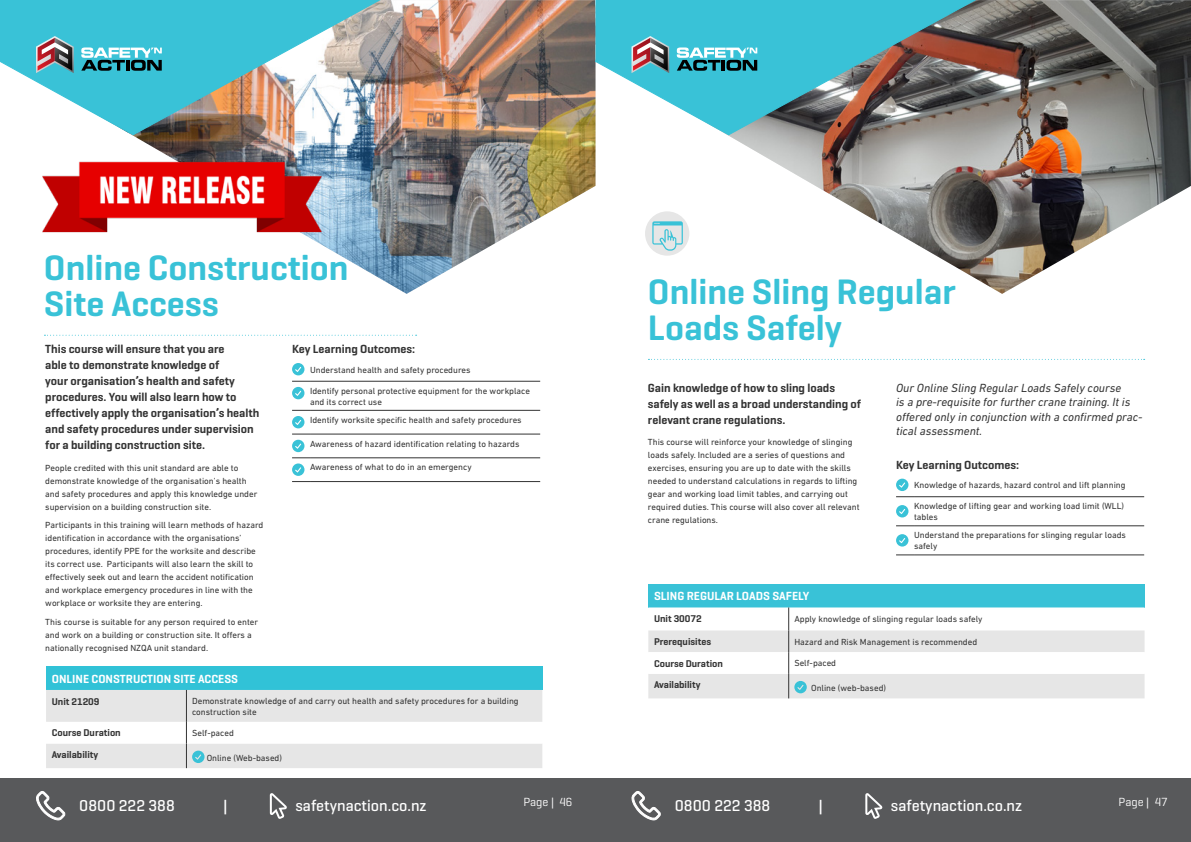
<style>
.page{position:relative;width:1191px;height:842px;background:#fff}
.page>*{position:absolute;margin:0;border:0;box-sizing:border-box;transform-origin:0 0}
.t1{font:600 36px/36px "Geogrotesque";color:#39c2d7}
.t2{font:500 16px "Geogrotesque";color:#fff}
.t3{font:600 12px/16px "Geogrotesque";color:#333}
.t4{font:italic 12px/14.4px "DIN Next LT Pro";color:#333}
.t5{font:600 12px "Geogrotesque";color:#fff}
.t6{font:12px "Geogrotesque";color:#fff}
.t7{font:600 10px "Geogrotesque";color:#333}
.t8{font:9px/13px "DIN Next LT Pro";color:#333}
</style>
<div class="page">
<div style="left:595px;top:778px;width:596px;height:64px;background:#58595b"></div>
<svg style="left:632px;top:791px;width:29px;height:30px"></svg>
<svg style="left:865px;top:793px;width:17px;height:26px"></svg>
<div style="left:0;top:778px;width:595px;height:64px;background:#58595b"></div>
<svg style="left:36px;top:791px;width:30px;height:30px"></svg>
<svg style="left:270px;top:793px;width:17px;height:26px"></svg>
<img style="left:134px;top:0;width:461px;height:294px">
<svg style="left:44px;top:335px;width:372px;height:1px"></svg>
<hr style="left:310px;top:381px;width:230px;height:1px;background:#333">
<hr style="left:310px;top:410px;width:230px;height:1px;background:#333">
<hr style="left:310px;top:434px;width:230px;height:1px;background:#333">
<hr style="left:310px;top:458px;width:230px;height:1px;background:#333">
<hr style="left:310px;top:481px;width:230px;height:1px;background:#333">
<svg style="left:292px;top:363px;width:12px;height:12px"></svg>
<svg style="left:292px;top:381px;width:18px;height:18px"></svg>
<svg style="left:292px;top:410px;width:18px;height:18px"></svg>
<svg style="left:292px;top:434px;width:18px;height:18px"></svg>
<svg style="left:292px;top:458px;width:18px;height:24px"></svg>
<img style="left:0;top:0;width:479px;height:136px">
<svg style="left:36px;top:36px;width:38px;height:37px"></svg>
<svg style="left:81px;top:47px;width:81px;height:24px;background:#569da8"></svg>
<div style="left:46px;top:667px;width:496px;height:23px;background:#31c2d7"></div>
<svg style="left:46px;top:690px;width:496px;height:78px"></svg>
<img style="left:42px;top:137px;width:294px;height:113px">
<svg style="left:595px;top:0;width:596px;height:294px"></svg>
<hr style="left:914px;top:496px;width:230px;height:1px;background:#333">
<svg style="left:896px;top:526px;width:18px;height:1px"></svg>
<hr style="left:914px;top:526px;width:230px;height:1px;background:#333">
<svg style="left:896px;top:555px;width:18px;height:1px"></svg>
<hr style="left:914px;top:555px;width:230px;height:1px;background:#333">
<svg style="left:896px;top:479px;width:18px;height:18px"></svg>
<svg style="left:896px;top:505px;width:12px;height:12px"></svg>
<svg style="left:896px;top:534px;width:12px;height:12px"></svg>
<div style="left:648px;top:584px;width:496px;height:23px;background:#39c2d7"></div>
<svg style="left:648px;top:607px;width:496px;height:91px"></svg>
<svg style="left:648px;top:359px;width:496px;height:1px"></svg>
<div style="left:645px;top:211px;width:44px;height:45px;background:#e6e6e6;border-radius:50%"></div>
<svg style="left:652px;top:221px;width:31px;height:30px"></svg>
<svg style="left:595px;top:0;width:479px;height:136px;background:#699ca2"></svg>
<svg style="left:631px;top:36px;width:38px;height:37px"></svg>
<svg style="left:677px;top:47px;width:80px;height:24px"></svg>
<h1 class="t1" style="left:44px;top:250px;width:306px">Online Construction<br>Site Access</h1>
<p class="t3" style="left:45px;top:341px;width:215px">This course will ensure that you are<br>able to demonstrate knowledge of<br>your organisation’s health and safety procedures. You will also learn how to effectively apply the organisation’s health and safety procedures under supervision for a building construction site.</p>
<p class="t8" style="left:45px;top:461px;width:214px">People credited with this unit standard are able to demonstrate knowledge of the organisation’s health and safety procedures and apply this knowledge under supervision on a building construction site.</p>
<p class="t8" style="left:45px;top:519px;width:220px">Participants in this training will learn methods of hazard identification in accordance with the organisations’ procedures, identify PPE for the worksite and describe its correct use. Participants will also learn the skill to effectively seek out and learn the accident notification and workplace emergency procedures in line with the workplace or worksite they are entering.</p>
<p class="t8" style="left:45px;top:615px;width:214px">This course is suitable for any person required to enter and work on a building or construction site. It offers a nationally recognised NZQA unit standard.</p>
<h3 class="t3" style="left:292px;top:341px;width:125px">Key Learning Outcomes:</h3>
<p class="t8" style="left:310px;top:363px;width:162px">Understand health and safety procedures</p>
<p class="t8" style="left:310px;top:385px;width:221px;line-height:11px">Identify personal protective equipment for the workplace and its correct use</p>
<p class="t8" style="left:310px;top:413px;width:213px">Identify worksite specific health and safety procedures</p>
<p class="t8" style="left:310px;top:437px;width:211px">Awareness of hazard identification relating to hazards</p>
<p class="t8" style="left:310px;top:461px;width:163px">Awareness of what to do in an emergency</p>
<h3 class="t5" style="left:52px;top:671px;width:188px">ONLINE CONSTRUCTION SITE ACCESS</h3>
<p class="t7" style="left:52px;top:695px;width:49px">Unit 21209</p>
<p class="t8" style="left:192px;top:695px;width:328px;line-height:11px">Demonstrate knowledge of and carry out health and safety procedures for a building construction site</p>
<p class="t7" style="left:52px;top:727px;width:71px">Course Duration</p>
<p class="t8" style="left:192px;top:726px;width:43px">Self-paced</p>
<p class="t7" style="left:52px;top:748px;width:48px">Availability</p>
<p class="t8" style="left:207px;top:751px;width:77px">Online (Web-based)</p>
<h1 class="t1" style="left:648px;top:274px;width:309px">Online Sling Regular<br>Loads Safely</h1>
<h3 class="t3" style="left:648px;top:379px;width:215px">Gain knowledge of how to sling loads safely as well as a broad understanding of relevant crane regulations.</h3>
<p class="t8" style="left:648px;top:435px;width:213px">This course will reinforce your knowledge of slinging loads safely. Included are a series of questions and exercises, ensuring you are up to date with the skills needed to understand calculations in regards to lifting gear and working load limit tables, and carrying out required duties. This course will also cover all relevant crane regulations.</p>
<h3 class="t4" style="left:896px;top:380px;width:248px">Our Online Sling Regular Loads Safely course<br>is a pre-requisite for further crane training. It is offered only in conjunction with a confirmed prac&shy;tical assessment.</h3>
<h3 class="t3" style="left:896px;top:457px;width:125px">Key Learning Outcomes:</h3>
<p class="t8" style="left:914px;top:478px;width:213px">Knowledge of hazards, hazard control and lift planning</p>
<p class="t8" style="left:914px;top:500px;width:212px;line-height:11px">Knowledge of lifting gear and working load limit (WLL) tables</p>
<p class="t8" style="left:914px;top:530px;width:213px;line-height:11px">Understand the preparations for slinging regular loads safely</p>
<h3 class="t5" style="left:654px;top:589px;width:157px">SLING REGULAR LOADS SAFELY</h3>
<p class="t7" style="left:654px;top:612px;width:49px">Unit 30072</p>
<p class="t8" style="left:794px;top:613px;width:190px">Apply knowledge of slinging regular loads safely</p>
<p class="t7" style="left:654px;top:635px;width:59px">Prerequisites</p>
<p class="t8" style="left:794px;top:635px;width:184px">Hazard and Risk Management is recommended</p>
<p class="t7" style="left:654px;top:657px;width:70px">Course Duration</p>
<p class="t8" style="left:794px;top:657px;width:43px">Self-paced</p>
<p class="t7" style="left:654px;top:679px;width:48px">Availability</p>
<p class="t8" style="left:811px;top:682px;width:76px">Online (web-based)</p>
<h3 class="t6" style="left:523px;top:794px;width:51px">Page | 46</h3>
<h3 class="t6" style="left:1118px;top:794px;width:51px">Page | 47</h3>
<h2 class="t2" style="left:79px;top:795px;width:97px">0800 222 388</h2>
<h2 class="t2" style="left:223px;top:795px;width:5px">|</h2>
<h2 class="t2" style="left:295px;top:795px;width:133px">safetynaction.co.nz</h2>
<h2 class="t2" style="left:675px;top:795px;width:97px">0800 222 388</h2>
<h2 class="t2" style="left:819px;top:795px;width:5px">|</h2>
<h2 class="t2" style="left:891px;top:795px;width:133px">safetynaction.co.nz</h2>
</div>
